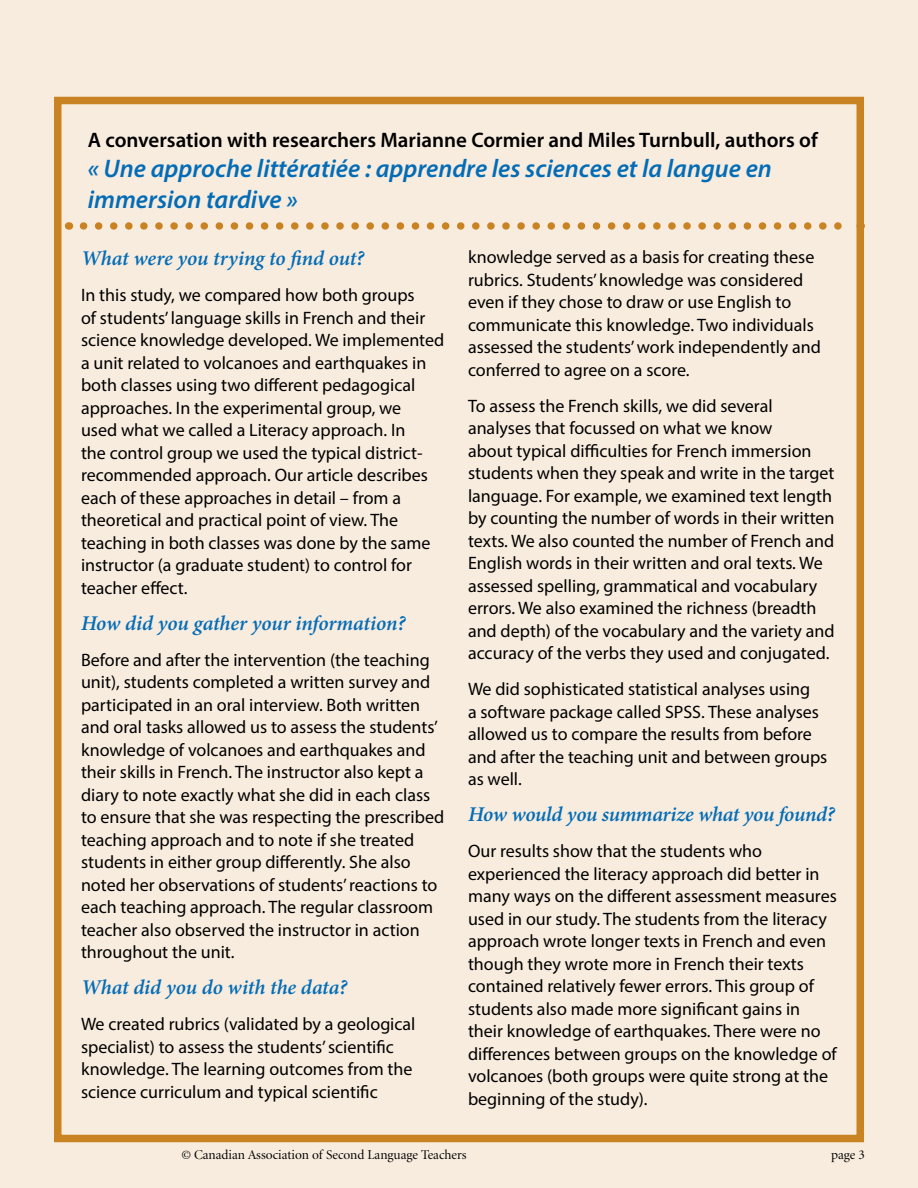
<style>
.page{position:relative;width:918px;height:1188px;background:#f8ecde}
.page>*{position:absolute;margin:0;border:0;box-sizing:border-box;transform-origin:0 0}
.t1{font:italic 600 25.5px/30.6px "Myriad Pro";color:#036cb6}
.t2{font:italic 600 21px "Minion Pro";letter-spacing:-.01em;color:#036cb6}
.t3{font:600 21px "Myriad Pro";color:#000}
.t4{font:18px/22.5px "Myriad Pro";color:#000}
.t5{font:13.5px "Minion Display";color:#000}
</style>
<div class="page">
<div style="left:54px;top:97px;width:810px;height:1045px;border:8px solid #c98322"></div>
<svg style="left:83px;top:222px;width:759px;height:8px"></svg>
<p class="t3" style="left:88px;top:126px;width:731px">A conversation with researchers Marianne Cormier and Miles Turnbull, authors of</p>
<h1 class="t1" style="left:88px;top:153px;width:686px">« Une approche littératiée : apprendre les sciences et la langue en immersion tardive »</h1>
<p class="t2" style="left:81px;top:244px;width:285px">What were you trying to find out?</p>
<p class="t4" style="left:81px;top:284px;width:365px">In this study, we compared how both groups<br>of students’ language skills in French and their science knowledge developed. We implemented a unit related to volcanoes and earthquakes in both classes using two different pedagogical approaches. In the experimental group, we<br>used what we called a Literacy approach. In<br>the control group we used the typical district&shy;recommended approach. Our article describes each of these approaches in detail – from a theoretical and practical point of view. The teaching in both classes was done by the same instructor (a graduate student) to control for teacher effect.</p>
<p class="t2" style="left:81px;top:608px;width:326px">How did you gather your information?</p>
<p class="t4" style="left:81px;top:648px;width:365px">Before and after the intervention (the teaching unit), students completed a written survey and participated in an oral interview. Both written and oral tasks allowed us to assess the students’ knowledge of volcanoes and earthquakes and their skills in French. The instructor also kept a diary to note exactly what she did in each class to ensure that she was respecting the prescribed teaching approach and to note if she treated students in either group differently. She also noted her observations of students’ reactions to each teaching approach. The regular classroom teacher also observed the instructor in action throughout the unit.</p>
<p class="t2" style="left:81px;top:973px;width:268px">What did you do with the data?</p>
<p class="t4" style="left:81px;top:1013px;width:336px">We created rubrics (validated by a geological specialist) to assess the students’ scientific knowledge. The learning outcomes from the science curriculum and typical scientific</p>
<p class="t4" style="left:468px;top:246px;width:355px">knowledge served as a basis for creating these rubrics. Students’ knowledge was considered even if they chose to draw or use English to communicate this knowledge. Two individuals assessed the students’ work independently and conferred to agree on a score.</p>
<p class="t4" style="left:468px;top:394px;width:368px">To assess the French skills, we did several analyses that focussed on what we know<br>about typical difficulties for French immersion students when they speak and write in the target language. For example, we examined text length by counting the number of words in their written texts. We also counted the number of French and English words in their written and oral texts. We assessed spelling, grammatical and vocabulary errors. We also examined the richness (breadth and depth) of the vocabulary and the variety and accuracy of the verbs they used and conjugated.</p>
<p class="t4" style="left:468px;top:678px;width:361px">We did sophisticated statistical analyses using<br>a software package called SPSS. These analyses allowed us to compare the results from before and after the teaching unit and between groups as well.</p>
<p class="t2" style="left:468px;top:800px;width:368px">How would you summarize what you found?</p>
<p class="t4" style="left:468px;top:840px;width:370px">Our results show that the students who experienced the literacy approach did better in many ways on the different assessment measures used in our study. The students from the literacy approach wrote longer texts in French and even though they wrote more in French their texts contained relatively fewer errors. This group of students also made more significant gains in their knowledge of earthquakes. There were no differences between groups on the knowledge of volcanoes (both groups were quite strong at the beginning of the study).</p>
<p class="t5" style="left:181px;top:1148px;width:287px">© Canadian Association of Second Language Teachers</p>
<p class="t5" style="left:831px;top:1148px;width:35px">page 3</p>
</div>
